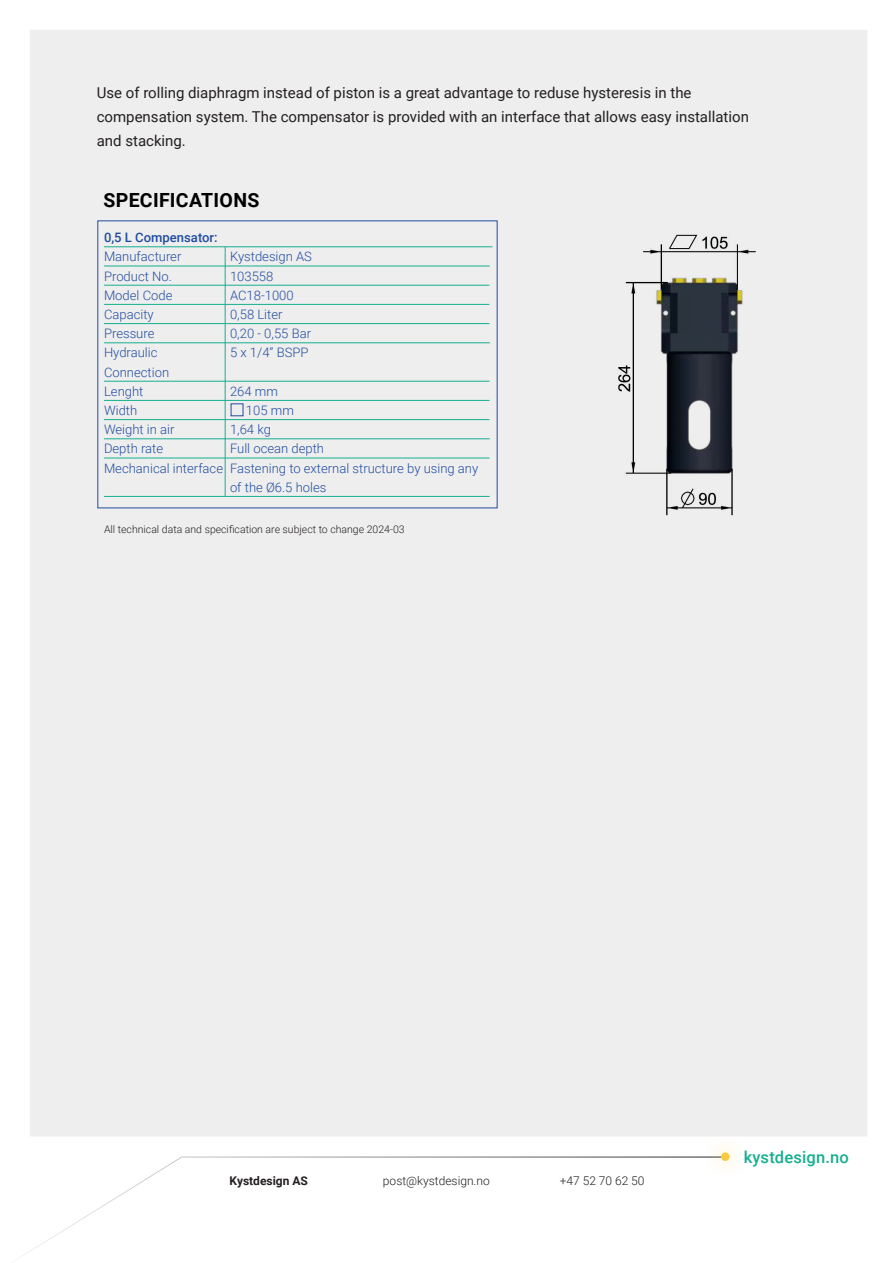
<style>
.page{position:relative;width:893px;height:1263px;background:#fff}
.page>*{position:absolute;margin:0;border:0;box-sizing:border-box;transform-origin:0 0}
.t1{font:700 19.5px "Roboto";letter-spacing:.015em;color:#000}
.t2{font:500 16.5px "Roboto";letter-spacing:.01em;color:#15af8e}
.t3{font:15px/24px "Roboto";color:#231f20}
.t4{font:300 13.05px/19.2px "Roboto";color:#214ca0}
.t5{font:500 13.05px "Roboto";color:#214ca0}
.t6{font:300 12px "Roboto";color:#231f20}
.t7{font:700 12px "Roboto";color:#231f20}
.t8{font:300 10.5px "Roboto";color:#231f20}
</style>
<div class="page">
<svg style="left:18px;top:1156px;width:685px;height:103px"></svg>
<div style="left:30px;top:30px;width:837px;height:1106px;background:#eeeeef"></div>
<div style="left:703px;top:1134px;width:45px;height:45px;background:#fefdfb"></div>
<div style="left:721px;top:1152px;width:8px;height:9px;background:#f8ca42;border-radius:50%"></div>
<hr style="left:104px;top:246px;width:388px;height:1px;background:#15af8e">
<hr style="left:104px;top:266px;width:386px;height:1px;background:#15af8e">
<hr style="left:104px;top:285px;width:385px;height:1px;background:#15af8e">
<hr style="left:104px;top:304px;width:385px;height:1px;background:#15af8e">
<hr style="left:104px;top:323px;width:385px;height:1px;background:#15af8e">
<hr style="left:104px;top:342px;width:386px;height:1px;background:#15af8e">
<hr style="left:104px;top:381px;width:386px;height:1px;background:#15af8e">
<hr style="left:104px;top:400px;width:386px;height:1px;background:#15af8e">
<hr style="left:104px;top:419px;width:386px;height:1px;background:#15af8e">
<hr style="left:104px;top:438px;width:386px;height:1px;background:#15af8e">
<hr style="left:104px;top:458px;width:386px;height:1px;background:#15af8e">
<hr style="left:104px;top:496px;width:386px;height:1px;background:#15af8e">
<hr style="left:225px;top:247px;width:1px;height:249px;background:#15af8e">
<img style="left:602px;top:224px;width:186px;height:303px">
<p class="t3" style="left:97px;top:80px;width:654px">Use of rolling diaphragm instead of piston is a great advantage to reduse hysteresis in the compensation system. The compensator is provided with an interface that allows easy installation and stacking.</p>
<h1 class="t1" style="left:104px;top:186px;width:157px">SPECIFICATIONS</h1>
<p class="t5" style="left:104px;top:228px;width:115px">0,5 L Compensator:</p>
<p class="t4" style="left:104px;top:247px;width:79px">Manufacturer</p>
<p class="t4" style="left:230px;top:247px;width:83px">Kystdesign AS</p>
<p class="t4" style="left:104px;top:266px;width:69px">Product No.</p>
<p class="t4" style="left:230px;top:266px;width:45px">103558</p>
<p class="t4" style="left:104px;top:285px;width:70px">Model Code</p>
<p class="t4" style="left:230px;top:285px;width:65px">AC18-1000</p>
<p class="t4" style="left:104px;top:304px;width:51px">Capacity</p>
<p class="t4" style="left:230px;top:304px;width:54px">0,58 Liter</p>
<p class="t4" style="left:104px;top:324px;width:52px">Pressure</p>
<p class="t4" style="left:230px;top:324px;width:82px">0,20 - 0,55 Bar</p>
<p class="t4" style="left:104px;top:343px;width:55px">Hydraulic</p>
<p class="t4" style="left:230px;top:343px;width:80px">5 x 1/4” BSPP</p>
<p class="t4" style="left:104px;top:362px;width:67px">Connection<br>Lenght</p>
<p class="t4" style="left:230px;top:381px;width:49px">264 mm</p>
<p class="t4" style="left:104px;top:400px;width:35px">Width</p>
<p class="t4" style="left:246px;top:400px;width:49px">105 mm</p>
<p class="t4" style="left:104px;top:420px;width:72px">Weight in air</p>
<p class="t4" style="left:230px;top:420px;width:42px">1,64 kg</p>
<p class="t4" style="left:104px;top:439px;width:61px">Depth rate</p>
<p class="t4" style="left:230px;top:439px;width:96px">Full ocean depth</p>
<p class="t4" style="left:104px;top:458px;width:376px">Mechanical interface Fastening to external structure by using any</p>
<p class="t4" style="left:230px;top:477px;width:98px">of the Ø6.5 holes</p>
<p class="t8" style="left:104px;top:521px;width:302px">All technical data and specification are subject to change 2024-03</p>
<p class="t7" style="left:230px;top:1172px;width:80px">Kystdesign AS</p>
<p class="t6" style="left:383px;top:1172px;width:108px">post@kystdesign.no</p>
<p class="t6" style="left:560px;top:1172px;width:86px">+47 52 70 62 50</p>
<p class="t2" style="left:744px;top:1145px;width:107px">kystdesign.no</p>
</div>
